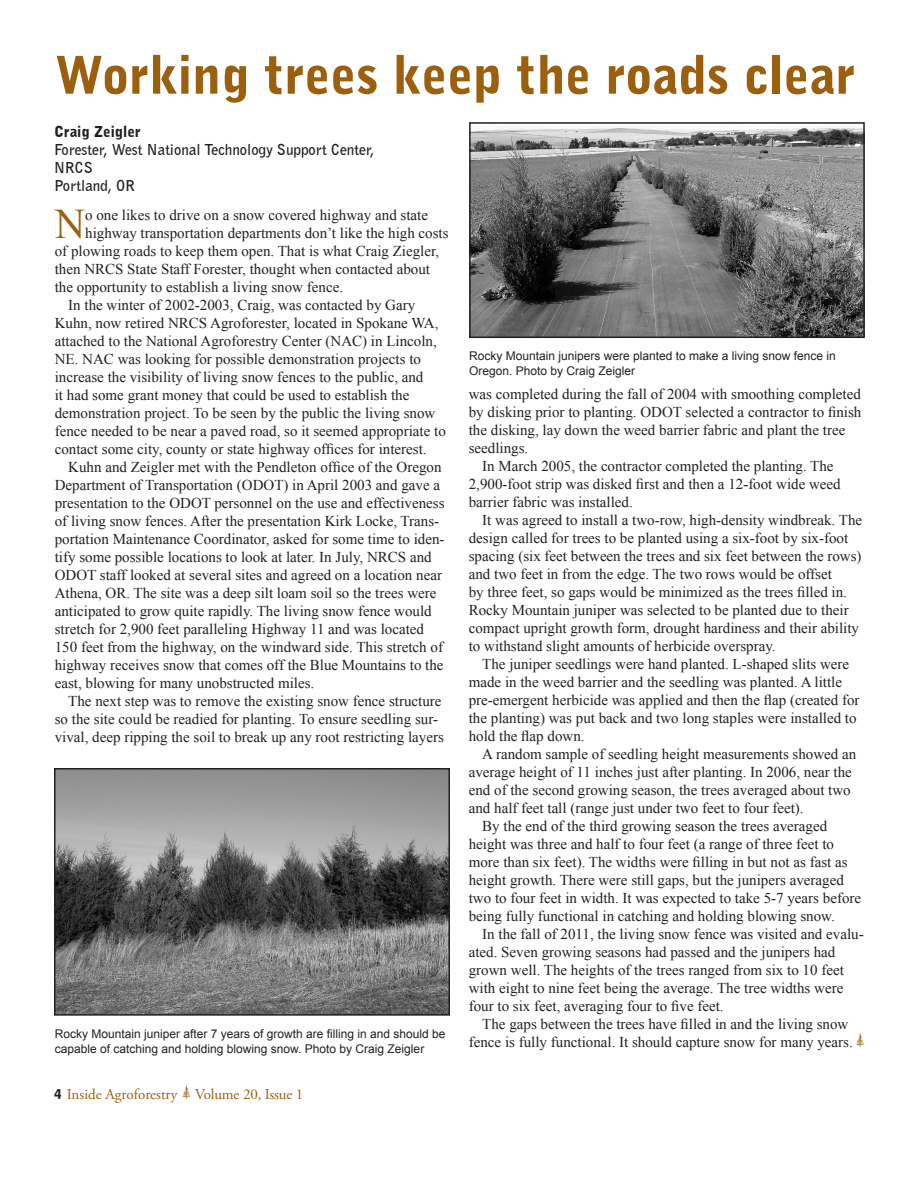
<style>
.page{position:relative;width:918px;height:1188px;background:#fff}
.page>*{position:absolute;margin:0;border:0;box-sizing:border-box;transform-origin:0 0}
.t1{font:900 51.75px "Bell Gothic BT";color:#9c5f0d}
.t2{font:42.15px "Times New Roman";color:#9c5f0d}
.t3{font:15px/18px "Times New Roman";color:#231f20}
.t4{font:700 15px "Bell Gothic BT";color:#231f20}
.t5{font:15px "Adobe Garamond Pro";letter-spacing:-.005em;color:#9c5f0d}
.t6{font:900 15px "Bell Gothic BT";color:#231f20}
.t7{font:12px/14.4px "Arial";color:#231f20}
.s1{font-family:"Bell Gothic BT";font-weight:900;font-size:13.5px;color:#231f20}
.s2{font-family:"ESRIUS Forestry 2"}
.s3{font-family:"ESRIUS Forestry 2";color:#9c5f0d}
</style>
<div class="page">
<img style="left:472px;top:127px;width:390px;height:208px">
<div style="left:469px;top:122px;width:396px;height:216px;border:2px solid #231f20"></div>
<img style="left:57px;top:771px;width:390px;height:242px">
<div style="left:54px;top:768px;width:396px;height:248px;border:2px solid #231f20"></div>
<p class="t1" style="left:55px;top:43px;width:802px">Working trees keep the roads clear</p>
<p class="t6" style="left:54px;top:122px;width:88px">Craig Zeigler</p>
<p class="t4" style="left:54px;top:139px;width:322px">Forester, West National Technology Support Center,</p>
<p class="t4" style="left:54px;top:157px;width:40px">NRCS</p>
<p class="t4" style="left:54px;top:175px;width:83px">Portland, OR</p>
<p class="t2" style="left:55px;top:195px;width:32px">N</p>
<p class="t3" style="left:85px;top:205px;width:344px">o one likes to drive on a snow covered highway and state</p>
<p class="t3" style="left:85px;top:223px;width:365px">highway transportation departments don’t like the high costs</p>
<p class="t3" style="left:55px;top:241px;width:386px">of plowing roads to keep them open. That is what Craig Ziegler,</p>
<p class="t3" style="left:55px;top:259px;width:377px">then NRCS State Staff Forester, thought when contacted about</p>
<p class="t3" style="left:55px;top:277px;width:290px">the opportunity to establish a living snow fence.</p>
<p class="t3" style="left:55px;top:295px;width:393px;text-indent:14px">In the winter of 2002-2003, Craig, was contacted by Gary Kuhn, now retired NRCS Agroforester, located in Spokane WA, attached to the National Agroforestry Center (NAC) in Lincoln, NE. NAC was looking for possible demonstration projects to increase the visibility of living snow fences to the public, and<br>it had some grant money that could be used to establish the demonstration project. To be seen by the public the living snow fence needed to be near a paved road, so it seemed appropriate to contact some city, county or state highway offices for interest.</p>
<p class="t3" style="left:55px;top:457px;width:391px;text-indent:14px">Kuhn and Zeigler met with the Pendleton office of the Oregon Department of Transportation (ODOT) in April 2003 and gave a presentation to the ODOT personnel on the use and effectiveness of living snow fences. After the presentation Kirk Locke, Trans&shy;portation Maintenance Coordinator, asked for some time to iden&shy;tify some possible locations to look at later. In July, NRCS and ODOT staff looked at several sites and agreed on a location near Athena, OR. The site was a deep silt loam soil so the trees were anticipated to grow quite rapidly. The living snow fence would stretch for 2,900 feet paralleling Highway 11 and was located 150 feet from the highway, on the windward side. This stretch of highway receives snow that comes off the Blue Mountains to the east, blowing for many unobstructed miles.</p>
<p class="t3" style="left:55px;top:691px;width:391px;text-indent:14px">The next step was to remove the existing snow fence structure so the site could be readied for planting. To ensure seedling sur&shy;vival, deep ripping the soil to break up any root restricting layers</p>
<p class="t7" style="left:55px;top:1027px;width:392px">Rocky Mountain juniper after 7 years of growth are filling in and should be capable of catching and holding blowing snow. Photo by Craig Zeigler</p>
<p class="t5" style="left:54px;top:1086px;width:251px"><span class="s1">4</span> Inside Agroforestry <span class="s2">]</span> Volume 20, Issue 1</p>
<p class="t7" style="left:469px;top:349px;width:368px">Rocky Mountain junipers were planted to make a living snow fence in<br>Oregon. Photo by Craig Zeigler</p>
<p class="t3" style="left:469px;top:385px;width:394px">was completed during the fall of 2004 with smoothing completed by disking prior to planting. ODOT selected a contractor to finish the disking, lay down the weed barrier fabric and plant the tree seedlings.</p>
<p class="t3" style="left:469px;top:457px;width:374px;text-indent:14px">In March 2005, the contractor completed the planting. The<br>2,900-foot strip was disked first and then a 12-foot wide weed barrier fabric was installed.</p>
<p class="t3" style="left:469px;top:511px;width:395px;text-indent:14px">It was agreed to install a two-row, high-density windbreak. The design called for trees to be planted using a six-foot by six-foot spacing (six feet between the trees and six feet between the rows) and two feet in from the edge. The two rows would be offset<br>by three feet, so gaps would be minimized as the trees filled in.<br>Rocky Mountain juniper was selected to be planted due to their compact upright growth form, drought hardiness and their ability to withstand slight amounts of herbicide overspray.</p>
<p class="t3" style="left:469px;top:655px;width:392px;text-indent:14px">The juniper seedlings were hand planted. L-shaped slits were made in the weed barrier and the seedling was planted. A little pre-emergent herbicide was applied and then the flap (created for the planting) was put back and two long staples were installed to hold the flap down.</p>
<p class="t3" style="left:469px;top:745px;width:389px;text-indent:14px">A random sample of seedling height measurements showed an average height of 11 inches just after planting. In 2006, near the end of the second growing season, the trees averaged about two and half feet tall (range just under two feet to four feet).</p>
<p class="t3" style="left:469px;top:817px;width:394px;text-indent:14px">By the end of the third growing season the trees averaged height was three and half to four feet (a range of three feet to more than six feet). The widths were filling in but not as fast as height growth. There were still gaps, but the junipers averaged two to four feet in width. It was expected to take 5-7 years before being fully functional in catching and holding blowing snow.</p>
<p class="t3" style="left:469px;top:925px;width:396px;text-indent:14px">In the fall of 2011, the living snow fence was visited and evalu&shy;ated. Seven growing seasons had passed and the junipers had grown well. The heights of the trees ranged from six to 10 feet with eight to nine feet being the average. The tree widths were four to six feet, averaging four to five feet.</p>
<p class="t3" style="left:469px;top:1015px;width:397px;text-align:center">The gaps between the trees have filled in and the living snow fence is fully functional. It should capture snow for many years. <span class="s3">]</span></p>
</div>
